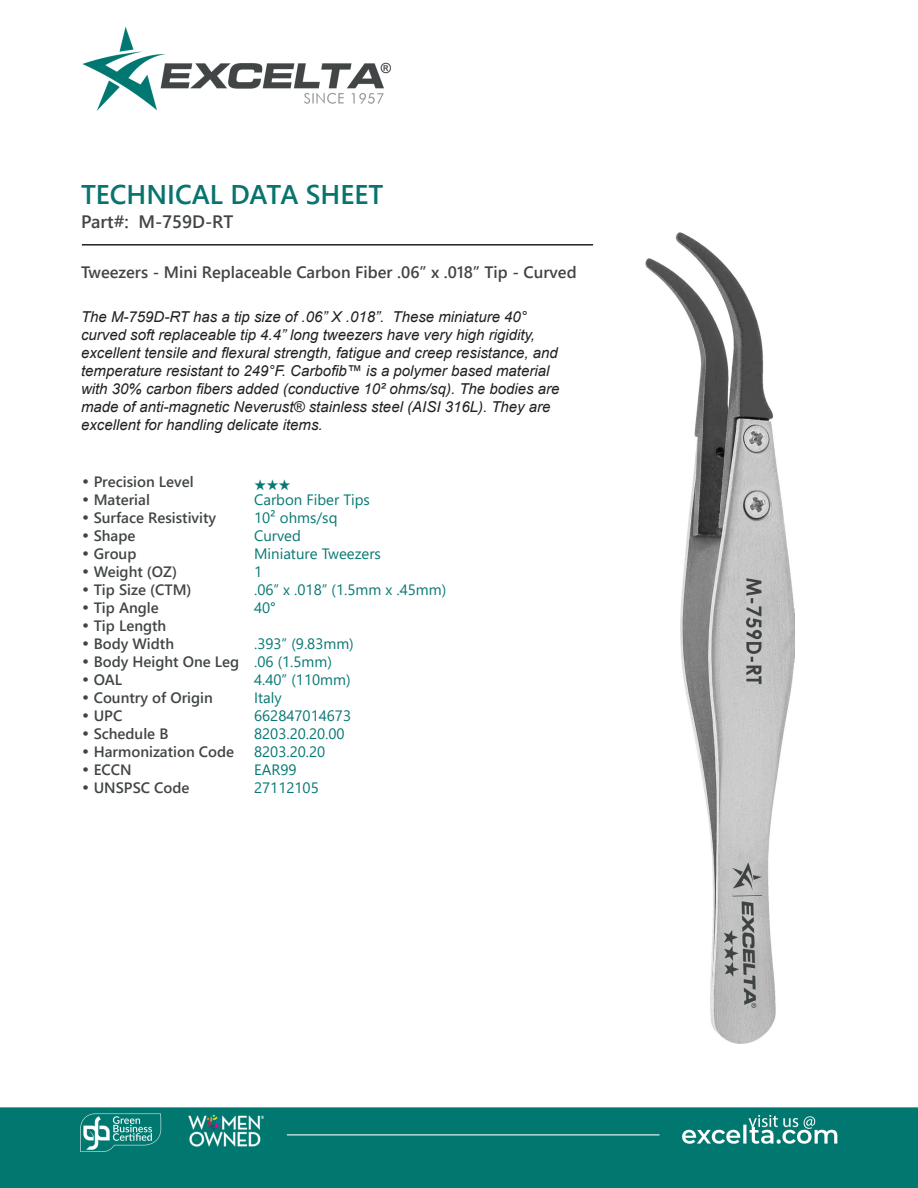
<style>
.page{position:relative;width:918px;height:1188px;background:#fff}
.page>*{position:absolute;margin:0;border:0;box-sizing:border-box;transform-origin:0 0}
.t1{font:700 27px "Yu Gothic UI";color:#08746d}
.t2{font:700 18px "Yu Gothic UI";color:#414546}
.t3{font:700 16.5px "Yu Gothic UI";color:#414546}
.t4{font:italic 15px/18px "Arial";color:#231f20}
.CT_s_CTM{font:700 15px "Yu Gothic UI";color:#414546}
.CT_s_CTM-2{font:15px "Yu Gothic UI";color:#077874}
.CT_s_CTM-3{font:15px "Zapf Ding Bats";color:#077874}
.s1{font-family:"Century Gothic";font-weight:400}
</style>
<div class="page">
<img style="left:0;top:27px;width:918px;height:1161px">
<img style="left:646px;top:232px;width:148px;height:812px">
<hr style="left:82px;top:244px;width:511px;height:2px;background:#231f20">
<p class="t1" style="left:81px;top:178px;width:304px">TECHNICAL DATA SHEET</p>
<p class="t2" style="left:81px;top:212px;width:154px">Part#: M-759D-RT</p>
<p class="t3" style="left:81px;top:262px;width:497px">Tweezers - Mini Replaceable Carbon Fiber .06” x .018” Tip - Curved</p>
<p class="t4" style="left:81px;top:308px;width:480px">The M-759D-RT has a tip size of .06” X .018”. These miniature 40° curved soft replaceable tip 4.4” long tweezers have very high rigidity, excellent tensile and flexural strength, fatigue and creep resistance, and temperature resistant to 249°F. Carbofib™ is a polymer based material with 30% carbon fibers added (conductive 10² ohms/sq). The bodies are made of anti-magnetic Neverust® stainless steel (AISI 316L). They are excellent for handling delicate items.</p>
<p class="CT_s_CTM" style="left:81px;top:473px;width:114px"><span class="s1">•</span> Precision Level</p>
<p class="CT_s_CTM-3" style="left:254px;top:476px;width:38px">★★★</p>
<p class="CT_s_CTM" style="left:81px;top:491px;width:70px"><span class="s1">•</span> Material</p>
<p class="CT_s_CTM-2" style="left:254px;top:485px;width:117px">Carbon Fiber Tips</p>
<p class="CT_s_CTM" style="left:81px;top:509px;width:137px"><span class="s1">•</span> Surface Resistivity</p>
<p class="CT_s_CTM-2" style="left:254px;top:503px;width:85px">10² ohms/sq</p>
<p class="CT_s_CTM" style="left:81px;top:527px;width:56px"><span class="s1">•</span> Shape</p>
<p class="CT_s_CTM-2" style="left:254px;top:521px;width:48px">Curved</p>
<p class="CT_s_CTM" style="left:81px;top:545px;width:57px"><span class="s1">•</span> Group</p>
<p class="CT_s_CTM-2" style="left:254px;top:539px;width:128px">Miniature Tweezers</p>
<p class="CT_s_CTM" style="left:81px;top:563px;width:98px"><span class="s1">•</span> Weight (OZ)</p>
<p class="CT_s_CTM-2" style="left:254px;top:557px;width:10px">1</p>
<p class="CT_s_CTM" style="left:81px;top:581px;width:112px"><span class="s1">•</span> Tip Size (CTM)</p>
<p class="CT_s_CTM-2" style="left:254px;top:575px;width:194px">.06” x .018” (1.5mm x .45mm)</p>
<p class="CT_s_CTM" style="left:81px;top:599px;width:79px"><span class="s1">•</span> Tip Angle</p>
<p class="CT_s_CTM-2" style="left:254px;top:593px;width:23px">40°</p>
<p class="CT_s_CTM" style="left:81px;top:617px;width:87px"><span class="s1">•</span> Tip Length</p>
<p class="CT_s_CTM" style="left:81px;top:635px;width:95px"><span class="s1">•</span> Body Width</p>
<p class="CT_s_CTM-2" style="left:254px;top:629px;width:101px">.393” (9.83mm)</p>
<p class="CT_s_CTM" style="left:81px;top:653px;width:160px"><span class="s1">•</span> Body Height One Leg</p>
<p class="CT_s_CTM-2" style="left:254px;top:647px;width:79px">.06 (1.5mm)</p>
<p class="CT_s_CTM" style="left:81px;top:671px;width:43px"><span class="s1">•</span> OAL</p>
<p class="CT_s_CTM-2" style="left:254px;top:665px;width:98px">4.40” (110mm)</p>
<p class="CT_s_CTM" style="left:81px;top:689px;width:133px"><span class="s1">•</span> Country of Origin</p>
<p class="CT_s_CTM-2" style="left:254px;top:683px;width:29px">Italy</p>
<p class="CT_s_CTM" style="left:81px;top:707px;width:43px"><span class="s1">•</span> UPC</p>
<p class="CT_s_CTM-2" style="left:254px;top:701px;width:99px">662847014673</p>
<p class="CT_s_CTM" style="left:81px;top:725px;width:89px"><span class="s1">•</span> Schedule B</p>
<p class="CT_s_CTM-2" style="left:254px;top:719px;width:92px">8203.20.20.00</p>
<p class="CT_s_CTM" style="left:81px;top:743px;width:155px"><span class="s1">•</span> Harmonization Code</p>
<p class="CT_s_CTM-2" style="left:254px;top:737px;width:73px">8203.20.20</p>
<p class="CT_s_CTM" style="left:81px;top:761px;width:52px"><span class="s1">•</span> ECCN</p>
<p class="CT_s_CTM-2" style="left:254px;top:755px;width:44px">EAR99</p>
<p class="CT_s_CTM" style="left:81px;top:779px;width:110px"><span class="s1">•</span> UNSPSC Code</p>
<p class="CT_s_CTM-2" style="left:254px;top:773px;width:66px">27112105</p>
</div>
